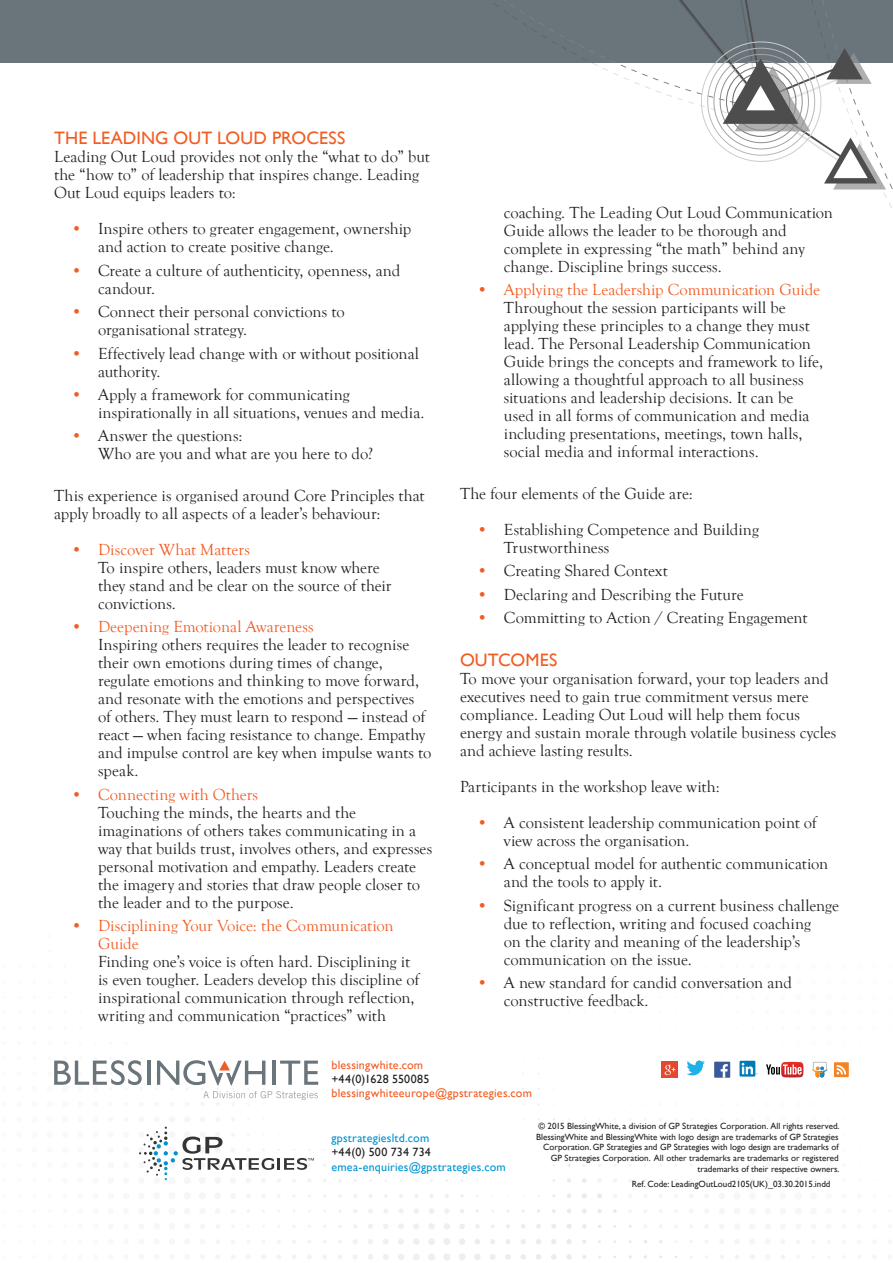
<style>
.page{position:relative;width:893px;height:1263px;background:#fff}
.page>*{position:absolute;margin:0;border:0;box-sizing:border-box;transform-origin:0 0}
.subhead{font:18px "Gill Sans";letter-spacing:.005em;color:#f25b21}
.text{font:16.5px/18px "Goudy Old Style T";color:#231f20}
.t1{font:12px "Gill Sans";letter-spacing:.02em;color:#f25b21}
.t2{font:12px "Gill Sans";letter-spacing:.02em;color:#0093d0}
.t3{font:12px "Gill Sans";letter-spacing:.02em;color:#231f20}
.t4{font:9px/10.5px "Gill Sans";color:#231f20;text-align:right}
.s1{color:#f25b21}
</style>
<div class="page">
<div style="left:0;top:0;width:893px;height:62px;background:#6a747b"></div>
<svg style="left:139px;top:1119px;width:175px;height:64px"></svg>
<svg style="left:54px;top:1060px;width:53px;height:25px"></svg>
<svg style="left:111px;top:1060px;width:31px;height:26px"></svg>
<hr style="left:147px;top:1060px;width:3px;height:25px;background:#6a747b">
<svg style="left:156px;top:1060px;width:162px;height:45px"></svg>
<svg style="left:445px;top:0;width:174px;height:76px"></svg>
<svg style="left:619px;top:62px;width:54px;height:35px"></svg>
<svg style="left:824px;top:62px;width:69px;height:146px"></svg>
<svg style="left:824px;top:24px;width:39px;height:153px"></svg>
<svg style="left:673px;top:0;width:156px;height:170px"></svg>
<div style="left:714px;top:1062px;width:16px;height:16px;background:#3b5a9a"></div>
<svg style="left:721px;top:1061px;width:7px;height:17px"></svg>
<svg style="left:739px;top:1061px;width:16px;height:15px"></svg>
<svg style="left:739px;top:1060px;width:19px;height:14px"></svg>
<svg style="left:766px;top:1061px;width:37px;height:16px"></svg>
<svg style="left:686px;top:1060px;width:19px;height:15px"></svg>
<img style="left:661px;top:1062px;width:16px;height:16px">
<div style="left:834px;top:1062px;width:15px;height:15px;background:#f58224"></div>
<svg style="left:837px;top:1062px;width:9px;height:13px"></svg>
<svg style="left:812px;top:1061px;width:16px;height:16px"></svg>
<p class="subhead" style="left:54px;top:128px;width:293px">THE LEADING OUT LOUD PROCESS</p>
<p class="text" style="left:54px;top:148px;width:377px">Leading Out Loud provides not only the “what to do” but the “how to” of leadership that inspires change. Leading<br>Out Loud equips leaders to:</p>
<p class="text" style="left:98px;top:220px;width:315px;text-indent:-27px"><span class="s1">•</span> Inspire others to greater engagement, ownership and action to create positive change.</p>
<p class="text" style="left:98px;top:262px;width:304px;text-indent:-27px"><span class="s1">•</span> Create a culture of authenticity, openness, and candour.</p>
<p class="text" style="left:98px;top:303px;width:248px;text-indent:-27px"><span class="s1">•</span> Connect their personal convictions to organisational strategy.</p>
<p class="text" style="left:98px;top:345px;width:323px;text-indent:-27px"><span class="s1">•</span> Effectively lead change with or without positional authority.</p>
<p class="text" style="left:98px;top:386px;width:328px;text-indent:-27px"><span class="s1">•</span> Apply a framework for communicating inspirationally in all situations, venues and media.</p>
<p class="text" style="left:98px;top:427px;width:276px;text-indent:-27px"><span class="s1">•</span> Answer the questions:<br>Who are you and what are you here to do?</p>
<p class="text" style="left:54px;top:487px;width:372px">This experience is organised around Core Principles that apply broadly to all aspects of a leader’s behaviour:</p>
<p class="text" style="left:98px;top:541px;width:295px;text-indent:-27px"><span class="s1">• Discover What Matters<br></span>To inspire others, leaders must know where they stand and be clear on the source of their convictions.</p>
<p class="text" style="left:98px;top:618px;width:335px;text-indent:-27px"><span class="s1">• Deepening Emotional Awareness<br></span>Inspiring others requires the leader to recognise their own emotions during times of change, regulate emotions and thinking to move forward, and resonate with the emotions and perspectives<br>of others. They must learn to respond — instead of react — when facing resistance to change. Empathy and impulse control are key when impulse wants to speak.</p>
<p class="text" style="left:98px;top:786px;width:336px;text-indent:-27px"><span class="s1">• Connecting with Others<br></span>Touching the minds, the hearts and the imaginations of others takes communicating in a way that builds trust, involves others, and expresses personal motivation and empathy. Leaders create the imagery and stories that draw people closer to the leader and to the purpose.</p>
<p class="text" style="left:98px;top:917px;width:323px;text-indent:-27px"><span class="s1">• Disciplining Your Voice: the Communication Guide<br></span>Finding one’s voice is often hard. Disciplining it is even tougher. Leaders develop this discipline of inspirational communication through reflection, writing and communication “practices” with</p>
<p class="text" style="left:504px;top:204px;width:331px">coaching. The Leading Out Loud Communication Guide allows the leader to be thorough and complete in expressing “the math” behind any change. Discipline brings success.</p>
<p class="text" style="left:504px;top:281px;width:321px;text-indent:-27px"><span class="s1">• Applying the Leadership Communication Guide </span>Throughout the session participants will be applying these principles to a change they must lead. The Personal Leadership Communication Guide brings the concepts and framework to life, allowing a thoughtful approach to all business situations and leadership decisions. It can be used in all forms of communication and media including presentations, meetings, town halls, social media and informal interactions.</p>
<p class="text" style="left:460px;top:485px;width:234px">The four elements of the Guide are:</p>
<p class="text" style="left:504px;top:521px;width:257px;text-indent:-27px"><span class="s1">•</span> Establishing Competence and Building<br>Trustworthiness</p>
<p class="text" style="left:477px;top:562px;width:192px"><span class="s1">•</span> Creating Shared Context</p>
<p class="text" style="left:477px;top:585px;width:268px"><span class="s1">•</span> Declaring and Describing the Future</p>
<p class="text" style="left:477px;top:609px;width:332px"><span class="s1">•</span> Committing to Action / Creating Engagement</p>
<p class="subhead" style="left:460px;top:649px;width:99px">OUTCOMES</p>
<p class="text" style="left:460px;top:670px;width:378px">To move your organisation forward, your top leaders and executives need to gain true commitment versus mere compliance. Leading Out Loud will help them focus energy and sustain morale through volatile business cycles and achieve lasting results.</p>
<p class="text" style="left:460px;top:778px;width:261px">Participants in the workshop leave with:</p>
<p class="text" style="left:504px;top:814px;width:314px;text-indent:-27px"><span class="s1">•</span> A consistent leadership communication point of view across the organisation.</p>
<p class="text" style="left:504px;top:855px;width:326px;text-indent:-27px"><span class="s1">•</span> A conceptual model for authentic communication and the tools to apply it.</p>
<p class="text" style="left:504px;top:897px;width:337px;text-indent:-27px"><span class="s1">•</span> Significant progress on a current business challenge due to reflection, writing and focused coaching<br>on the clarity and meaning of the leadership’s communication on the issue.</p>
<p class="text" style="left:504px;top:974px;width:290px;text-indent:-27px"><span class="s1">•</span> A new standard for candid conversation and constructive feedback.</p>
<p class="t1" style="left:331px;top:1057px;width:93px">blessingwhite.com</p>
<p class="t3" style="left:331px;top:1072px;width:100px">+44(0)1628 550085</p>
<p class="t1" style="left:331px;top:1086px;width:202px">blessingwhiteeurope@gpstrategies.com</p>
<p class="t2" style="left:331px;top:1131px;width:99px">gpstrategiesltd.com</p>
<p class="t3" style="left:331px;top:1145px;width:101px">+44(0) 500 734 734</p>
<p class="t2" style="left:331px;top:1160px;width:176px">emea-enquiries@gpstrategies.com</p>
<p class="t4" style="left:536px;top:1121px;width:305px">© 2015 BlessingWhite, a division of GP Strategies Corporation. All rights reserved.<br>BlessingWhite and BlessingWhite with logo design are trademarks of GP Strategies Corporation. GP Strategies and GP Strategies with logo design are trademarks of GP Strategies Corporation. All other trademarks are trademarks or registered trademarks of their respective owners.</p>
<p class="t4" style="left:632px;top:1179px;width:200px">Ref. Code: LeadingOutLoud2105(UK)_03.30.2015.indd</p>
</div>
